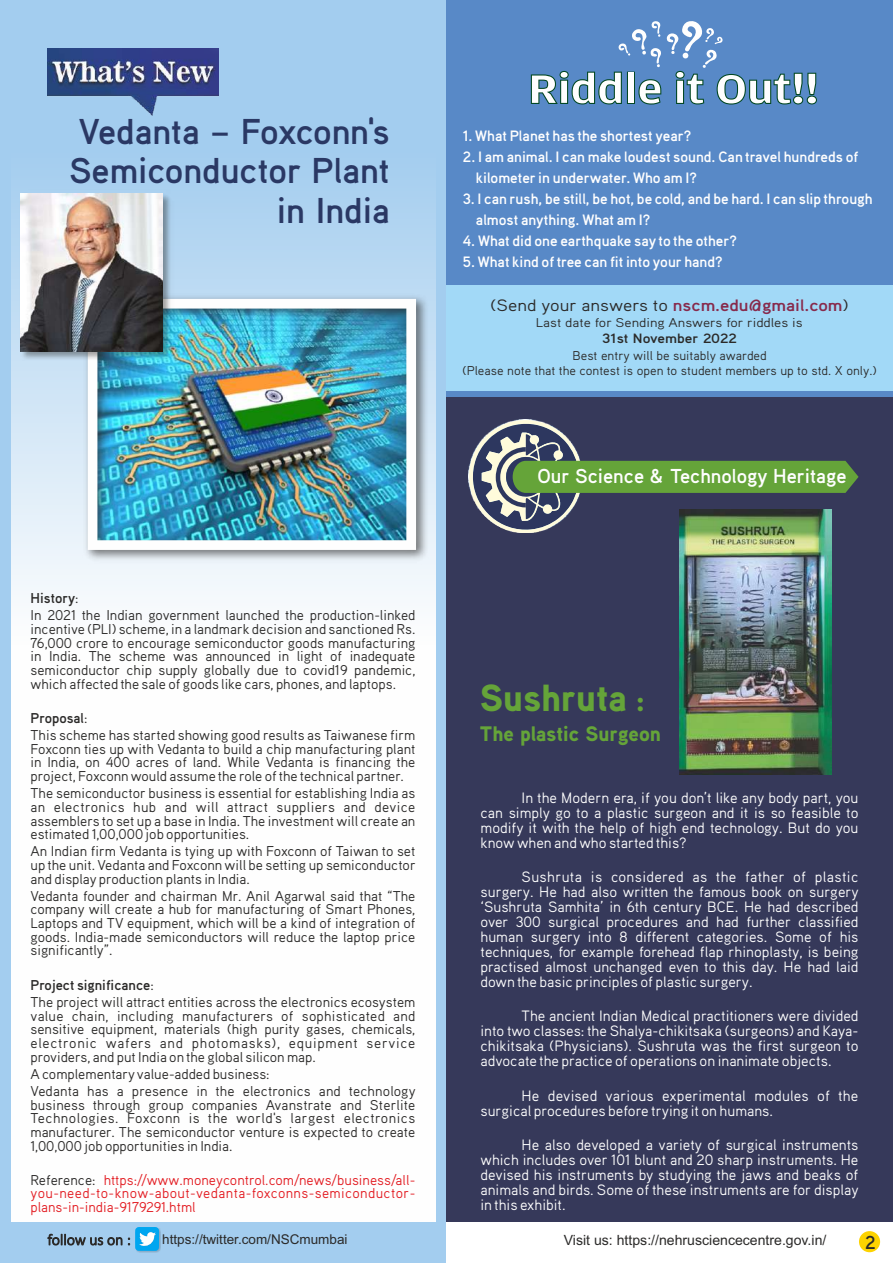
<style>
.page{position:relative;width:893px;height:1263px;background:#fff}
.page>*{position:absolute;margin:0;border:0;box-sizing:border-box;transform-origin:0 0}
.t1{font:500 42px "Amplitude";color:#fefefe;scale:1.19 1}
.t2{font:900 37.8px "Aaux Pro";color:#65a439}
.t3{font:700 35.85px/39.5px "Aaux Pro";color:#2a3864;text-align:right}
.t4{font:900 21px "Aaux Pro";color:#65a439}
.t5{font:700 20.1px "Aaux Pro";color:#fefefe}
.t6{font:700 18.75px "Aaux Pro";color:#2b2a29}
.t7{font:16.5px "Aaux Pro";color:#2b2a29;scale:1.12 1}
.t8{font:15px/15px "Aaux Pro";color:#fefefe;text-align:justify}
.t9{font:700 15px/21px "Aaux Pro";color:#fefefe}
.t10{font:14.25px/13.6px "Aaux Pro";color:#2b2a29;text-align:justify}
.t11{font:14.25px/13.6px "Aaux Pro";letter-spacing:.005em;color:#e31e24;text-align:justify}
.t12{font:14.1px "Arial";color:#2b2a29}
.t13{font:13.5px "Arial";color:#2b2a29}
.t14{font:700 13.5px "Aaux Pro";color:#2b2a29;scale:1.12 1}
.t15{font:12.75px/15.3px "Aaux Pro";color:#2b2a29;text-align:center}
.t16{font:12.75px "Aaux Pro";color:#2b2a29;scale:1.12 1}
.s1{font-weight:700}
.s2{color:#2b2a29}
.s3{font-weight:700;color:#872a4c}
.s4{font-size:29.4px}
</style>
<div class="page">
<div style="left:446px;top:1px;width:446px;height:1220px;background:#5889c7"></div>
<div style="left:446px;top:397px;width:447px;height:824px;background:#36395a"></div>
<div style="left:0;top:1px;width:446px;height:1261px;background:#a3cdef"></div>
<svg style="left:11px;top:207px;width:424px;height:1014px;background:#f6f9fc"></svg>
<svg style="left:469px;top:420px;width:389px;height:113px"></svg>
<div style="left:446px;top:286px;width:446px;height:105px;background:#a2d9f7"></div>
<svg style="left:531px;top:21px;width:286px;height:84px"></svg>
<img style="left:137px;top:1228px;width:23px;height:24px">
<svg style="left:47px;top:1227px;width:112px;height:24px"></svg>
<img style="left:48px;top:49px;width:170px;height:66px">
<img style="left:77px;top:288px;width:358px;height:281px">
<img style="left:88px;top:299px;width:328px;height:251px">
<img style="left:16px;top:195px;width:160px;height:169px">
<img style="left:20px;top:193px;width:143px;height:158px">
<img style="left:680px;top:509px;width:152px;height:265px">
<div style="left:859px;top:1231px;width:21px;height:21px;background:#fdd300;border-radius:50%"></div>
<h3 class="t3" style="left:69px;top:111px;width:322px">Vedanta – Foxconn's<br>Semiconductor Plant in India</h3>
<p class="t10" style="left:31px;top:589px;width:386px;line-height:17.2px"><span class="s1">History</span>:<br>In 2021 the Indian government launched the production-linked</p>
<p class="t10" style="left:31px;top:622px;width:386px">incentive (PLI) scheme, in a landmark decision and sanctioned Rs.<br>76,000 crore to encourage semiconductor goods manufacturing in India. The scheme was announced in light of inadequate semiconductor chip supply globally due to covid19 pandemic, which affected the sale of goods like cars, phones, and laptops.</p>
<p class="t10" style="left:31px;top:709px;width:386px;line-height:17.2px"><span class="s1">Proposal</span>:<br>This scheme has started showing good results as Taiwanese firm</p>
<p class="t10" style="left:31px;top:742px;width:386px">Foxconn ties up with Vedanta to build a chip manufacturing plant in India, on 400 acres of land. While Vedanta is financing the project, Foxconn would assume the role of the technical partner.</p>
<p class="t10" style="left:31px;top:786px;width:386px">The semiconductor business is essential for establishing India as an electronics hub and will attract suppliers and device assemblers to set up a base in India. The investment will create an estimated 1,00,000 job opportunities.</p>
<p class="t10" style="left:31px;top:844px;width:387px">An Indian firm Vedanta is tying up with Foxconn of Taiwan to set up the unit. Vedanta and Foxconn will be setting up semiconductor and display production plants in India.</p>
<p class="t10" style="left:31px;top:888px;width:386px">Vedanta founder and chairman Mr. Anil Agarwal said that “The company will create a hub for manufacturing of Smart Phones, Laptops and TV equipment, which will be a kind of integration of goods. India-made semiconductors will reduce the laptop price significantly”.</p>
<p class="t10" style="left:31px;top:976px;width:386px;line-height:17.2px"><span class="s1">Project significance</span>:<br>The project will attract entities across the electronics ecosystem</p>
<p class="t10" style="left:31px;top:1008px;width:386px">value chain, including manufacturers of sophisticated and sensitive equipment, materials (high purity gases, chemicals, electronic wafers and photomasks), equipment service providers, and put India on the global silicon map.</p>
<p class="t10" style="left:31px;top:1065px;width:387px;line-height:17.1px">A complementary value-added business:<br>Vedanta has a presence in the electronics and technology</p>
<p class="t10" style="left:30px;top:1097px;width:386px">business through group companies Avanstrate and Sterlite Technologies. Foxconn is the world's largest electronics manufacturer. The semiconductor venture is expected to create 1,00,000 job opportunities in India.</p>
<p class="t11" style="left:30px;top:1172px;width:386px"><span class="s2">Reference:</span> https://www.moneycontrol.com/news/business/all&shy;you-need-to-know-about-vedanta-foxconns-semiconductor&shy;plans-in-india-9179291.html</p>
<p class="t13" style="left:162px;top:1234px;width:187px">https://twitter.com/NSCmumbai</p>
<h1 class="t1" style="left:528px;top:69px;width:246px">Riddle it Out!!</h1>
<p class="t9" style="left:463px;top:125px;width:230px">1. What Planet has the shortest year?</p>
<p class="t9" style="left:476px;top:146px;width:384px;text-indent:-13px">2. I am animal. I can make loudest sound. Can travel hundreds of kilometer in underwater. Who am I?</p>
<p class="t9" style="left:476px;top:188px;width:398px;text-indent:-13px">3. I can rush, be still, be hot, be cold, and be hard. I can slip through almost anything. What am I?</p>
<p class="t9" style="left:463px;top:230px;width:276px">4. What did one earthquake say to the other?</p>
<p class="t9" style="left:463px;top:251px;width:261px">5. What kind of tree can fit into your hand?</p>
<p class="t7" style="left:491px;top:295px;width:321px">(Send your answers to <span class="s3">nscm.edu@gmail.com</span>)</p>
<p class="t16" style="left:536px;top:314px;width:240px">Last date for Sending Answers for riddles is</p>
<p class="t14" style="left:602px;top:330px;width:122px">31st November 2022</p>
<p class="t15" style="left:463px;top:347px;width:416px">Best entry will be suitably awarded<br>(Please note that the contest is open to student members up to std. X only.)</p>
<h3 class="t5" style="left:537px;top:463px;width:311px">Our Science &amp; Technology Heritage</h3>
<h2 class="t2" style="left:480px;top:673px;width:167px">Sushruta <span class="s4">:</span></h2>
<h3 class="t4" style="left:480px;top:720px;width:183px">The plastic Surgeon</h3>
<p class="t8" style="left:480px;top:790px;width:379px;text-indent:41px">In the Modern era, if you don’t like any body part, you can simply go to a plastic surgeon and it is so feasible to modify it with the help of high end technology. But do you know when and who started this?</p>
<p class="t8" style="left:480px;top:869px;width:380px;text-indent:41px">Sushruta is considered as the father of plastic surgery. He had also written the famous book on surgery ‘Sushruta Samhita’ in 6th century BCE. He had described over 300 surgical procedures and had further classified human surgery into 8 different categories. Some of his techniques, for example forehead flap rhinoplasty, is being practised almost unchanged even to this day. He had laid down the basic principles of plastic surgery.</p>
<p class="t8" style="left:480px;top:1008px;width:380px;text-indent:41px">The ancient Indian Medical practitioners were divided into two classes: the Shalya-chikitsaka (surgeons) and Kaya&shy;chikitsaka (Physicians). Sushruta was the first surgeon to advocate the practice of operations on inanimate objects.</p>
<p class="t8" style="left:480px;top:1087px;width:379px;text-indent:41px">He devised various experimental modules of the surgical procedures before trying it on humans.</p>
<p class="t8" style="left:480px;top:1136px;width:380px;text-indent:41px">He also developed a variety of surgical instruments which includes over 101 blunt and 20 sharp instruments. He devised his instruments by studying the jaws and beaks of animals and birds. Some of these instruments are for display in this exhibit.</p>
<p class="t12" style="left:564px;top:1235px;width:264px">Visit us: https://nehrusciencecentre.gov.in/</p>
<h3 class="t6" style="left:865px;top:1230px;width:12px">2</h3>
</div>
